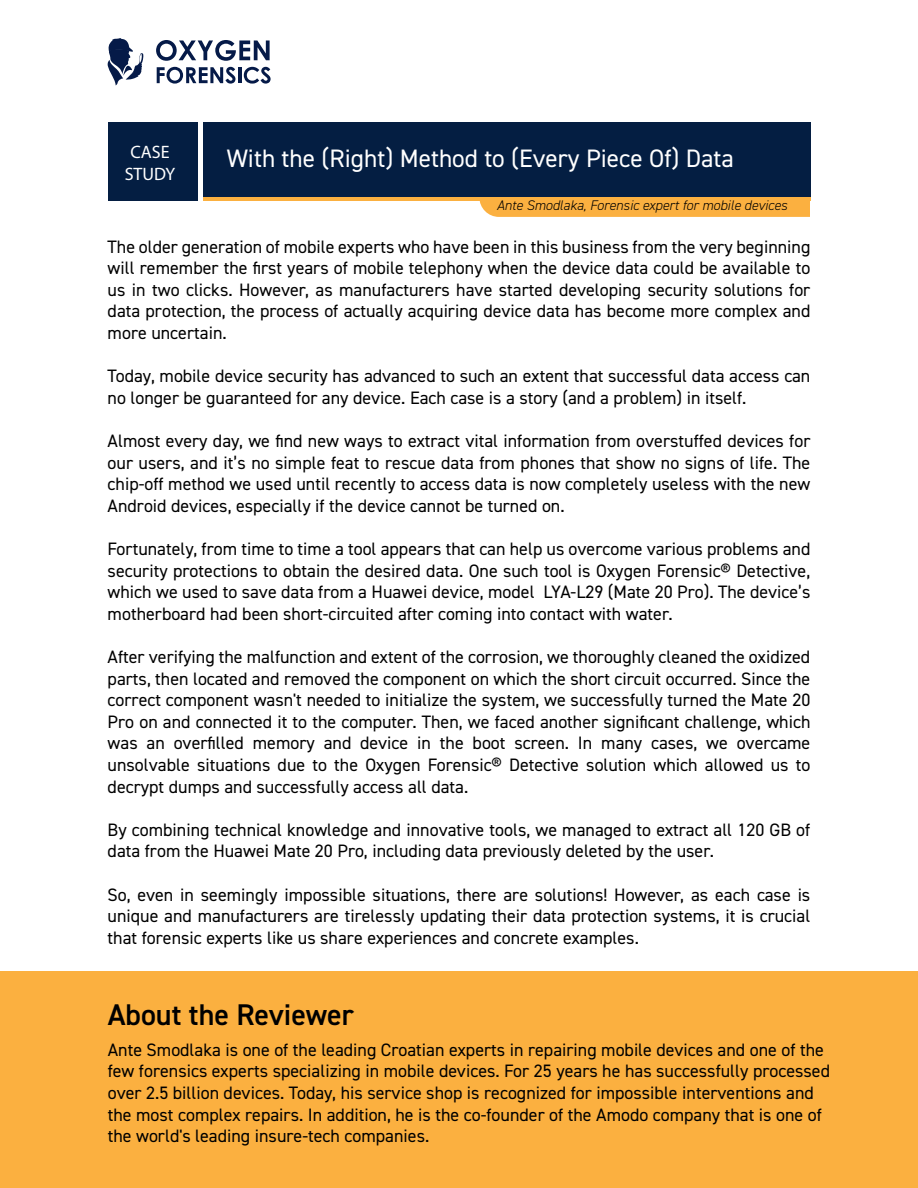
<style>
.page{position:relative;width:918px;height:1188px;background:#fff}
.page>*{position:absolute;margin:0;border:0;box-sizing:border-box;transform-origin:0 0}
.t1{font:600 30px "DIN2014";color:#000}
.t2{font:25.35px "DIN2014";color:#fff}
.t3{font:18px/21.6px "DIN2014";color:#000;text-align:justify}
.t4{font:18px/21.6px "Myriad Pro";color:#fff;text-align:center}
.t5{font:italic 300 13.95px "DIN2014";color:#000}
</style>
<div class="page">
<div style="left:108px;top:123px;width:90px;height:78px;background:#041e42"></div>
<div style="left:203px;top:123px;width:607px;height:74px;background:#041e42"></div>
<hr style="left:203px;top:197px;width:607px;height:3px;background:#fbb040">
<svg style="left:479px;top:200px;width:331px;height:17px;background:#fbb144"></svg>
<div style="left:0;top:971px;width:918px;height:217px;background:#fbb040"></div>
<svg style="left:107px;top:38px;width:36px;height:47px"></svg>
<svg style="left:156px;top:40px;width:114px;height:21px"></svg>
<svg style="left:157px;top:67px;width:78px;height:17px"></svg>
<hr style="left:238px;top:67px;width:3px;height:16px;background:#051a48">
<svg style="left:244px;top:67px;width:27px;height:17px"></svg>
<p class="t4" style="left:125px;top:141px;width:52px">CASE<br>STUDY</p>
<h2 class="t2" style="left:227px;top:142px;width:509px">With the (Right) Method to (Every Piece Of) Data</h2>
<p class="t5" style="left:497px;top:197px;width:292px">Ante Smodlaka, Forensic expert for mobile devices</p>
<p class="t3" style="left:108px;top:235px;width:704px">The older generation of mobile experts who have been in this business from the very beginning will remember the first years of mobile telephony when the device data could be available to us in two clicks. However, as manufacturers have started developing security solutions for data protection, the process of actually acquiring device data has become more complex and more uncertain.</p>
<p class="t3" style="left:108px;top:365px;width:704px">Today, mobile device security has advanced to such an extent that successful data access can no longer be guaranteed for any device. Each case is a story (and a problem) in itself.</p>
<p class="t3" style="left:108px;top:430px;width:704px">Almost every day, we find new ways to extract vital information from overstuffed devices for our users, and it’s no simple feat to rescue data from phones that show no signs of life. The chip-off method we used until recently to access data is now completely useless with the new Android devices, especially if the device cannot be turned on.</p>
<p class="t3" style="left:108px;top:538px;width:704px">Fortunately, from time to time a tool appears that can help us overcome various problems and security protections to obtain the desired data. One such tool is Oxygen Forensic® Detective, which we used to save data from a Huawei device, model LYA-L29 (Mate 20 Pro). The device’s motherboard had been short-circuited after coming into contact with water.</p>
<p class="t3" style="left:108px;top:646px;width:704px">After verifying the malfunction and extent of the corrosion, we thoroughly cleaned the oxidized parts, then located and removed the component on which the short circuit occurred. Since the correct component wasn't needed to initialize the system, we successfully turned the Mate 20<br>Pro on and connected it to the computer. Then, we faced another significant challenge, which was an overfilled memory and device in the boot screen. In many cases, we overcame unsolvable situations due to the Oxygen Forensic® Detective solution which allowed us to decrypt dumps and successfully access all data.</p>
<p class="t3" style="left:108px;top:818px;width:704px">By combining technical knowledge and innovative tools, we managed to extract all 120 GB of data from the Huawei Mate 20 Pro, including data previously deleted by the user.</p>
<p class="t3" style="left:108px;top:883px;width:704px">So, even in seemingly impossible situations, there are solutions! However, as each case is unique and manufacturers are tirelessly updating their data protection systems, it is crucial that forensic experts like us share experiences and concrete examples.</p>
<h1 class="t1" style="left:108px;top:994px;width:248px">About the Reviewer</h1>
<p class="t3" style="left:108px;top:1039px;width:724px;text-align:left">Ante Smodlaka is one of the leading Croatian experts in repairing mobile devices and one of the few forensics experts specializing in mobile devices. For 25 years he has successfully processed over 2.5 billion devices. Today, his service shop is recognized for impossible interventions and the most complex repairs. In addition, he is the co-founder of the Amodo company that is one of the world's leading insure-tech companies.</p>
</div>
